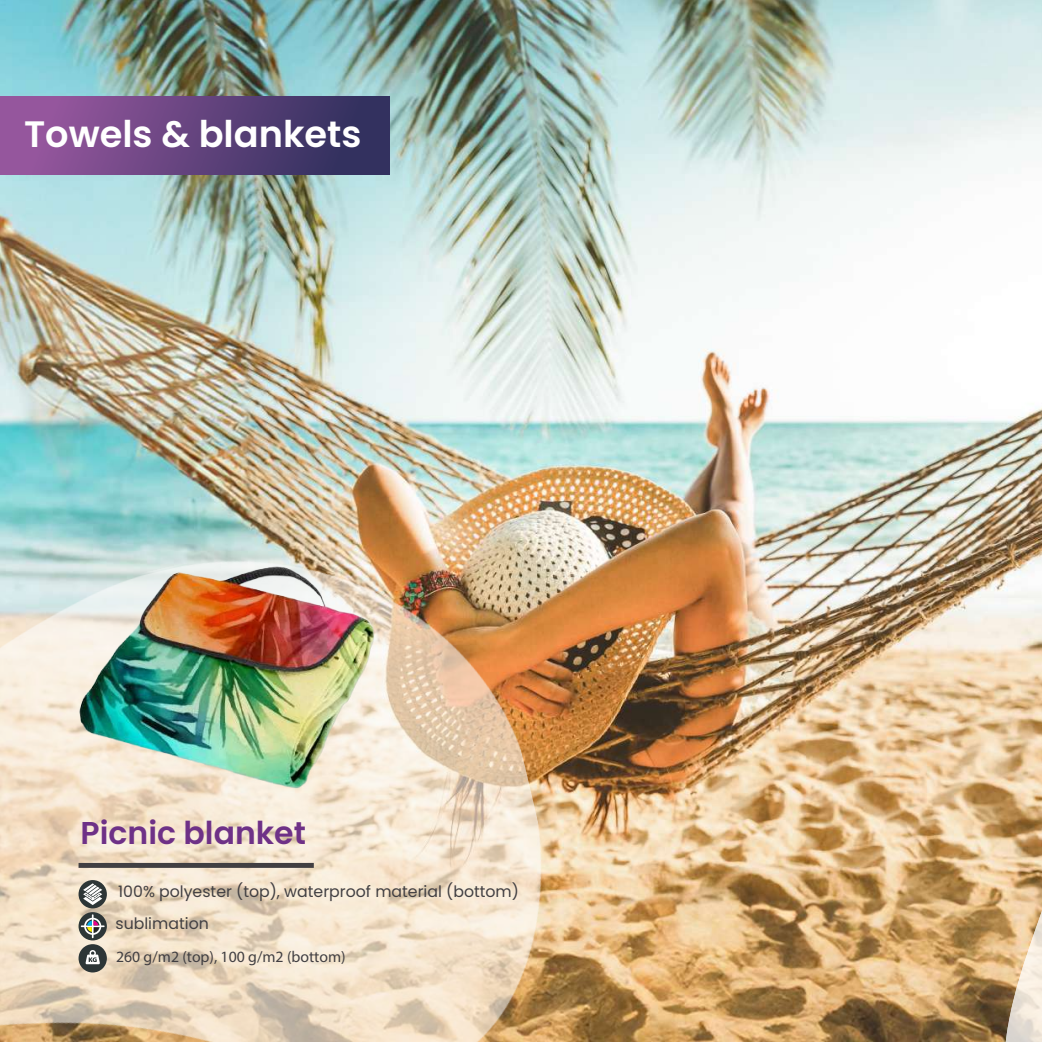
<style>
.page{position:relative;width:1042px;height:1042px;background:#fff}
.page>*{position:absolute;margin:0;border:0;box-sizing:border-box;transform-origin:0 0}
.t1{font:600 36.75px "Poppins";color:#fff}
.t2{font:600 31.5px "Poppins";color:#6e3187}
.t3{font:15.75px/32.4px "Poppins";color:#413f42}
.t4{font:15.75px "Myriad Pro";color:#413f42}
</style>
<div class="page">
<img style="left:0;top:0;width:990px;height:1042px">
<svg style="left:990px;top:0;width:15px;height:1042px"></svg>
<svg style="left:1005px;top:0;width:37px;height:1042px"></svg>
<img style="left:0;top:498px;width:588px;height:544px">
<div style="left:0;top:97px;width:389px;height:77px;background:linear-gradient(to right,#9f5aa3,#2a2e59)"></div>
<div style="left:79px;top:912px;width:28px;height:28px;background:#2d3637;border-radius:50%"></div>
<div style="left:79px;top:880px;width:28px;height:28px;background:#2d3637;border-radius:50%"></div>
<svg style="left:83px;top:883px;width:19px;height:22px"></svg>
<hr style="left:92px;top:914px;width:2px;height:24px;background:#fff">
<hr style="left:81px;top:925px;width:24px;height:2px;background:#fff">
<svg style="left:84px;top:918px;width:17px;height:17px"></svg>
<div style="left:79px;top:863px;width:235px;height:5px;background:#413f42"></div>
<svg style="left:79px;top:944px;width:28px;height:28px"></svg>
<img style="left:17px;top:521px;width:416px;height:311px">
<h1 class="t1" style="left:24px;top:113px;width:339px">Towels &amp; blankets</h1>
<h2 class="t2" style="left:81px;top:815px;width:227px">Picnic blanket</h2>
<p class="t3" style="left:115px;top:875px;width:405px">100% polyester (top), waterproof material (bottom) sublimation</p>
<p class="t4" style="left:116px;top:947px;width:231px">260 g/m2 (top), 100 g/m2 (bottom)</p>
</div>
